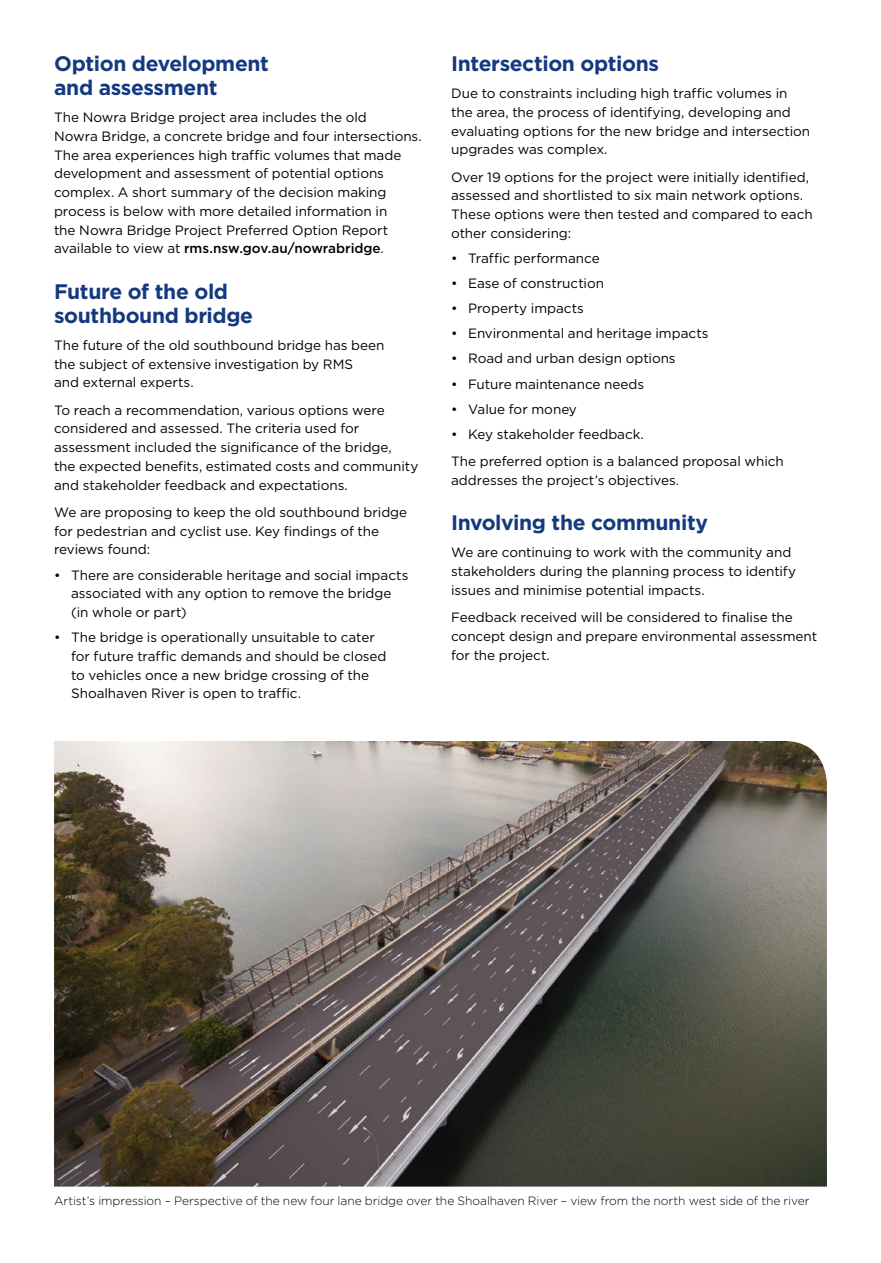
<style>
.page{position:relative;width:881px;height:1263px;background:#fff}
.page>*{position:absolute;margin:0;border:0;box-sizing:border-box;transform-origin:0 0}
._01_H2{font:700 21px/24px "Gotham";letter-spacing:-.015em;color:#15397f}
._02_Body{font:13.5px/18.8px "Gotham";letter-spacing:-.005em;color:#000}
._02_Bodyb4b{font:13.5px/18.8px "Gotham";letter-spacing:-.005em;color:#000}
.t1{font:300 12px "Gotham";letter-spacing:-.005em;color:#000}
.s1{font-weight:500}
</style>
<div class="page">
<img style="left:54px;top:741px;width:772px;height:445px">
<h2 class="_01_H2" style="left:54px;top:51px;width:216px">Option development and assessment</h2>
<p class="_02_Body" style="left:54px;top:108px;width:369px">The Nowra Bridge project area includes the old<br>Nowra Bridge, a concrete bridge and four intersections.<br>The area experiences high traffic volumes that made development and assessment of potential options complex. A short summary of the decision making process is below with more detailed information in<br>the Nowra Bridge Project Preferred Option Report available to view at <span class="s1">rms.nsw.gov.au/nowrabridge</span>.</p>
<h2 class="_01_H2" style="left:54px;top:279px;width:200px">Future of the old southbound bridge</h2>
<p class="_02_Body" style="left:54px;top:335px;width:332px">The future of the old southbound bridge has been the subject of extensive investigation by RMS<br>and external experts.</p>
<p class="_02_Body" style="left:54px;top:400px;width:365px">To reach a recommendation, various options were considered and assessed. The criteria used for assessment included the significance of the bridge,<br>the expected benefits, estimated costs and community and stakeholder feedback and expectations.</p>
<p class="_02_Bodyb4b" style="left:54px;top:502px;width:354px">We are proposing to keep the old southbound bridge for pedestrian and cyclist use. Key findings of the reviews found:</p>
<p class="_02_Body" style="left:71px;top:565px;width:339px;text-indent:-17px">• There are considerable heritage and social impacts associated with any option to remove the bridge (in whole or part)</p>
<p class="_02_Body" style="left:71px;top:628px;width:317px;text-indent:-17px">• The bridge is operationally unsuitable to cater for future traffic demands and should be closed to vehicles once a new bridge crossing of the Shoalhaven River is open to traffic.</p>
<h2 class="_01_H2" style="left:451px;top:51px;width:209px">Intersection options</h2>
<p class="_02_Body" style="left:451px;top:84px;width:360px">Due to constraints including high traffic volumes in the area, the process of identifying, developing and evaluating options for the new bridge and intersection upgrades was complex.</p>
<p class="_02_Bodyb4b" style="left:451px;top:167px;width:363px">Over 19 options for the project were initially identified, assessed and shortlisted to six main network options.<br>These options were then tested and compared to each other considering:</p>
<p class="_02_Body" style="left:451px;top:248px;width:150px">• Traffic performance</p>
<p class="_02_Body" style="left:451px;top:274px;width:154px">• Ease of construction</p>
<p class="_02_Body" style="left:451px;top:299px;width:134px">• Property impacts</p>
<p class="_02_Body" style="left:451px;top:324px;width:259px">• Environmental and heritage impacts</p>
<p class="_02_Body" style="left:451px;top:349px;width:226px">• Road and urban design options</p>
<p class="_02_Body" style="left:451px;top:374px;width:194px">• Future maintenance needs</p>
<p class="_02_Body" style="left:451px;top:399px;width:127px">• Value for money</p>
<p class="_02_Body" style="left:451px;top:424px;width:194px">• Key stakeholder feedback.</p>
<p class="_02_Body" style="left:451px;top:452px;width:334px">The preferred option is a balanced proposal which addresses the project’s objectives.</p>
<h2 class="_01_H2" style="left:451px;top:511px;width:258px">Involving the community</h2>
<p class="_02_Body" style="left:451px;top:543px;width:346px">We are continuing to work with the community and stakeholders during the planning process to identify issues and minimise potential impacts.</p>
<p class="_02_Body" style="left:451px;top:608px;width:367px">Feedback received will be considered to finalise the concept design and prepare environmental assessment for the project.</p>
<p class="t1" style="left:54px;top:1193px;width:756px">Artist’s impression – Perspective of the new four lane bridge over the Shoalhaven River – view from the north west side of the river</p>
</div>
